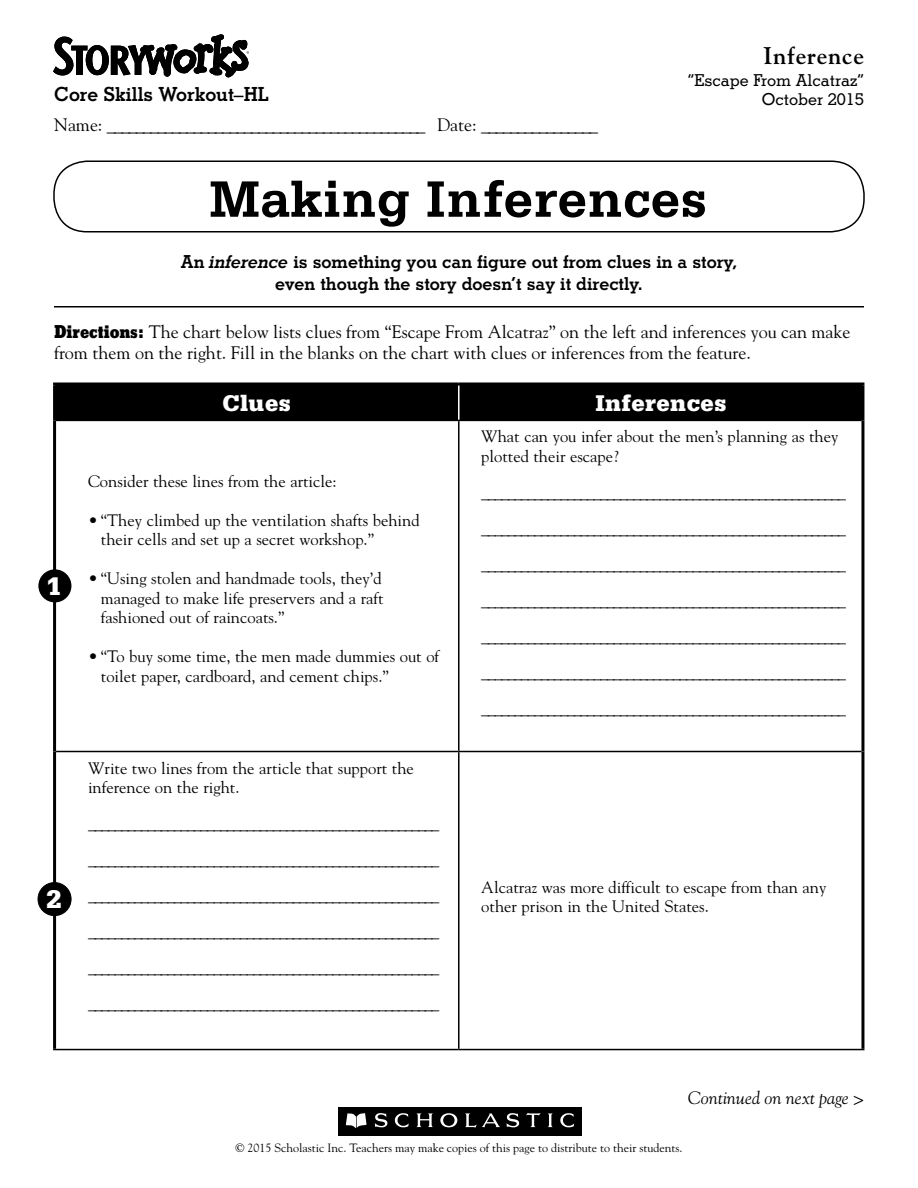
<style>
.page{position:relative;width:918px;height:1188px;background:#fff}
.page>*{position:absolute;margin:0;border:0;box-sizing:border-box;transform-origin:0 0}
.t1{font:700 54px "Serifa";color:#000}
.t2{font:900 27px "Serifa";color:#fff}
.t3{font:900 24px "Serifa";letter-spacing:.02em;color:#fff}
.t4{font:700 24px "Goudy";letter-spacing:.025em;color:#000}
.t5{font:700 19.5px "Stymie BT";color:#000}
.t6{font:18px/21px "Goudy";color:#000}
.t7{font:700 18px/21.6px "Stymie BT";color:#000;text-align:center}
.t8{font:italic 18px "Goudy";color:#000}
.t9{font:16.5px/36px "Goudy";color:#000}
.t10{font:500 16.5px/19.5px "Stymie BT";color:#000;text-align:right}
.t11{font:12px "Goudy";color:#000}
.s1{font-style:italic}
.s2{font-family:"Stymie BT";font-weight:800}
</style>
<div class="page">
<div style="left:338px;top:1107px;width:243px;height:29px;background:#000"></div>
<svg style="left:346px;top:1113px;width:21px;height:15px"></svg>
<svg style="left:375px;top:1113px;width:13px;height:15px"></svg>
<svg style="left:394px;top:1113px;width:15px;height:15px"></svg>
<svg style="left:416px;top:1113px;width:17px;height:14px"></svg>
<svg style="left:507px;top:1113px;width:12px;height:15px"></svg>
<svg style="left:526px;top:1113px;width:15px;height:14px"></svg>
<svg style="left:548px;top:1114px;width:5px;height:13px"></svg>
<svg style="left:560px;top:1113px;width:14px;height:15px"></svg>
<svg style="left:440px;top:1113px;width:17px;height:14px"></svg>
<svg style="left:465px;top:1113px;width:35px;height:15px"></svg>
<svg style="left:53px;top:35px;width:196px;height:43px"></svg>
<div style="left:53px;top:160px;width:812px;height:72px;border:2px solid #000;border-radius:33px"></div>
<div style="left:56px;top:386px;width:805px;height:34px;background:#000"></div>
<svg style="left:53px;top:382px;width:406px;height:4px;background:#1f1f1f"></svg>
<hr style="left:53px;top:386px;width:3px;height:34px;background:#000">
<svg style="left:459px;top:382px;width:405px;height:4px;background:#1f1f1f"></svg>
<hr style="left:861px;top:386px;width:3px;height:34px;background:#000">
<hr style="left:56px;top:420px;width:403px;height:1px;background:#000">
<hr style="left:459px;top:420px;width:402px;height:1px;background:#000">
<hr style="left:458px;top:421px;width:2px;height:330px;background:#000">
<hr style="left:56px;top:751px;width:403px;height:1px;background:#000">
<hr style="left:459px;top:751px;width:402px;height:1px;background:#000">
<hr style="left:458px;top:752px;width:2px;height:297px;background:#000">
<hr style="left:53px;top:1049px;width:406px;height:1px;background:#000">
<hr style="left:459px;top:1049px;width:405px;height:1px;background:#000">
<hr style="left:458px;top:386px;width:2px;height:34px;background:#fff">
<hr style="left:53px;top:420px;width:3px;height:332px;background:#000">
<hr style="left:861px;top:420px;width:3px;height:332px;background:#000">
<hr style="left:53px;top:752px;width:3px;height:297px;background:#000">
<hr style="left:861px;top:752px;width:3px;height:297px;background:#000">
<div style="left:38px;top:569px;width:33px;height:33px;background:#000;border-radius:50%"></div>
<div style="left:38px;top:883px;width:33px;height:33px;background:#000;border-radius:50%"></div>
<div style="left:38px;top:882px;width:33px;height:34px;border:1px solid #000;border-radius:50%"></div>
<hr style="left:54px;top:306px;width:810px;height:2px;background:#000">
<p class="t5" style="left:54px;top:82px;width:216px">Core Skills Workout–HL</p>
<p class="t6" style="left:54px;top:114px;width:546px">Name: ____________________________________________ Date: ________________</p>
<h3 class="t4" style="left:763px;top:41px;width:102px">Inference</h3>
<p class="t10" style="left:688px;top:70px;width:178px">“Escape From Alcatraz”<br>October 2015</p>
<h1 class="t1" style="left:209px;top:167px;width:500px">Making Inferences</h1>
<p class="t7" style="left:181px;top:251px;width:558px">An <span class="s1">inference</span> is something you can figure out from clues in a story, even though the story doesn’t say it directly.</p>
<p class="t6" style="left:54px;top:320px;width:798px"><span class="s2">Directions:</span> The chart below lists clues from “Escape From Alcatraz” on the left and inferences you can make from them on the right. Fill in the blanks on the chart with clues or inferences from the feature.</p>
<h2 class="t2" style="left:47px;top:570px;width:17px">1</h2>
<h2 class="t2" style="left:47px;top:883px;width:17px">2</h2>
<h3 class="t3" style="left:222px;top:389px;width:70px">Clues</h3>
<h3 class="t3" style="left:595px;top:389px;width:133px">Inferences</h3>
<p class="t9" style="left:88px;top:462px;width:250px">Consider these lines from the article:</p>
<p class="t9" style="left:101px;top:510px;width:320px;line-height:19.5px;text-indent:-13px">• “They climbed up the ventilation shafts behind their cells and set up a secret workshop.”</p>
<p class="t9" style="left:101px;top:568px;width:284px;line-height:19.5px;text-indent:-13px">• “Using stolen and handmade tools, they’d managed to make life preservers and a raft fashioned out of raincoats.”</p>
<p class="t9" style="left:101px;top:646px;width:340px;line-height:19.5px;text-indent:-13px">• “To buy some time, the men made dummies out of toilet paper, cardboard, and cement chips.”</p>
<p class="t9" style="left:88px;top:758px;width:327px;line-height:19.5px">Write two lines from the article that support the inference on the right.</p>
<p class="t9" style="left:88px;top:805px;width:353px;text-align:justify">_____________________________________________________ _____________________________________________________ _____________________________________________________ _____________________________________________________ _____________________________________________________ _____________________________________________________</p>
<p class="t9" style="left:481px;top:426px;width:359px;line-height:19.5px">What can you infer about the men’s planning as they plotted their escape?</p>
<p class="t9" style="left:481px;top:474px;width:366px;text-align:justify">_______________________________________________________ _______________________________________________________ _______________________________________________________ _______________________________________________________ _______________________________________________________ _______________________________________________________ _______________________________________________________</p>
<p class="t9" style="left:481px;top:877px;width:347px;line-height:19.5px">Alcatraz was more difficult to escape from than any other prison in the United States.</p>
<p class="t8" style="left:688px;top:1086px;width:177px">Continued on next page &gt;</p>
<p class="t11" style="left:235px;top:1141px;width:449px">© 2015 Scholastic Inc. Teachers may make copies of this page to distribute to their students.</p>
</div>
